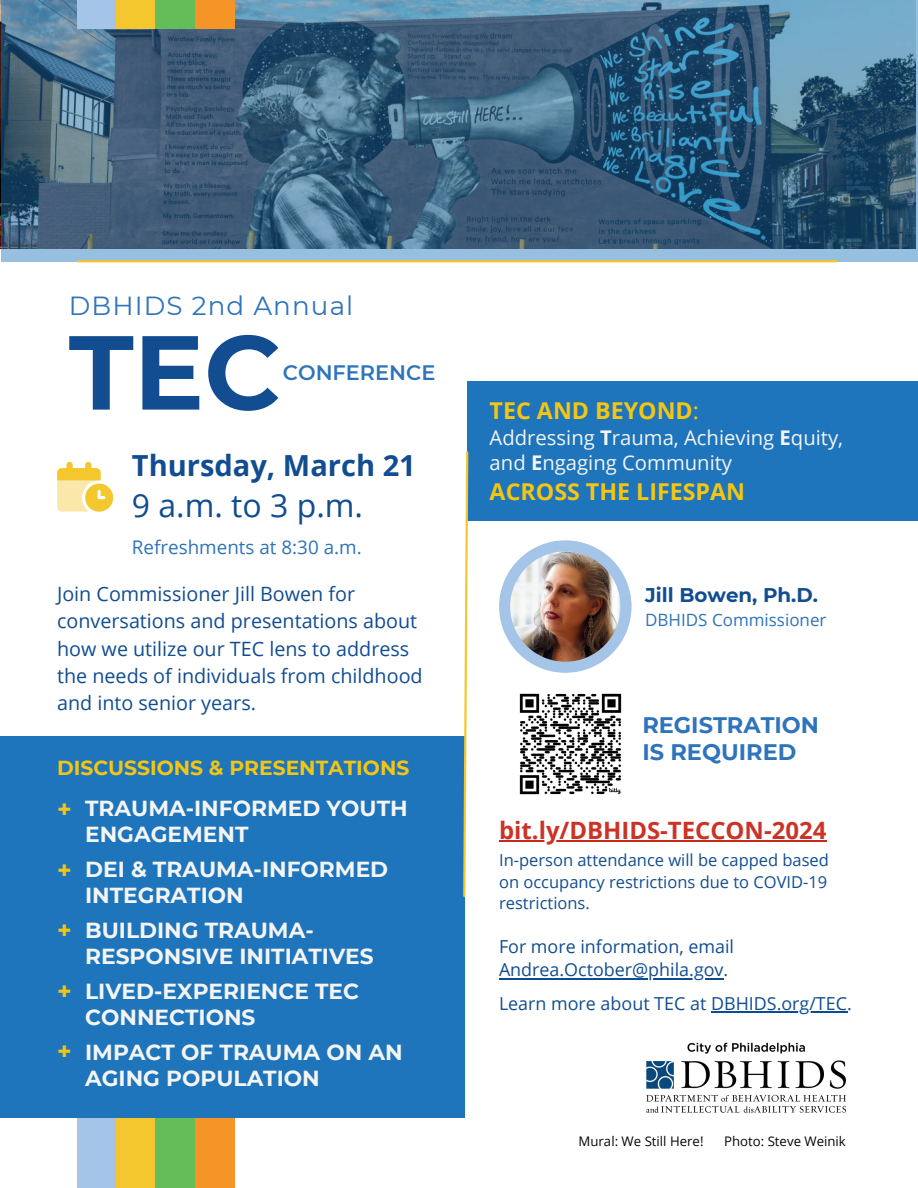
<style>
.page{position:relative;width:918px;height:1188px;background:#fff}
.page>*{position:absolute;margin:0;border:0;box-sizing:border-box;transform-origin:0 0}
.t1{font:700 105px "Montserrat";color:#114d90}
.t2{font:31.95px "Open Sans";color:#114d90}
.t3{font:700 29.1px "Open Sans";color:#114d90}
.t4{font:26.1px "Montserrat";letter-spacing:.045em;color:#2f74ba}
.t5{font:700 24.45px "Montserrat";color:#f4c613}
.t6{font:700 23.85px "Open Sans";color:#cc3226}
.t7{font:700 23.25px "Open Sans";color:#f4c613}
.t8{font:700 22.5px/26.4px "Montserrat";color:#2f74ba}
.t9{font:700 21.75px/25.8px "Montserrat";color:#f4f4f3}
.t10{font:600 20.85px "Montserrat";color:#2f74ba}
.t11{font:20.25px/25.8px "Open Sans";color:#f4f4f3}
.t12{font:700 20.25px "Montserrat";color:#f4c613}
.t13{font:19.8px/27.3px "Open Sans";color:#114d90}
.t14{font:700 19.8px "Montserrat";color:#114d90}
.t15{font:18.9px "Open Sans";color:#2f74ba}
.t16{font:17.85px/23px "Open Sans";color:#114d90}
.t17{font:16.95px "Open Sans";color:#2f74ba}
.t18{font:16.5px/21.3px "Open Sans";color:#114d90;text-align:justify}
.t19{font:13.2px "Open Sans";color:#080704}
.s1{font-size:24.45px;color:#f4c613}
.s2{font-weight:400}
.s3{font-weight:700}
</style>
<div class="page">
<div style="left:77px;top:1106px;width:39px;height:82px;background:#a4c5e7"></div>
<div style="left:116px;top:1106px;width:40px;height:82px;background:#f3c72d"></div>
<div style="left:156px;top:1106px;width:39px;height:82px;background:#65bd5a"></div>
<div style="left:195px;top:1106px;width:39px;height:82px;background:#f69527"></div>
<div style="left:0;top:736px;width:464px;height:381px;background:#1e75bc"></div>
<div style="left:467px;top:382px;width:451px;height:139px;background:#1e75bc"></div>
<svg style="left:463px;top:451px;width:6px;height:447px"></svg>
<img style="left:646px;top:1042px;width:201px;height:71px">
<svg style="left:57px;top:462px;width:56px;height:49px"></svg>
<svg style="left:1px;top:0;width:917px;height:261px;background:#426784"></svg>
<svg style="left:499px;top:540px;width:133px;height:133px"></svg>
<img style="left:510px;top:551px;width:111px;height:111px">
<hr style="left:78px;top:260px;width:758px;height:2px;background:#f3c72d">
<img style="left:519px;top:693px;width:103px;height:102px">
<hr style="left:499px;top:840px;width:327px;height:2px;background:#cb281c">
<hr style="left:499px;top:978px;width:225px;height:1px;background:#0b4d92">
<hr style="left:711px;top:1011px;width:136px;height:2px;background:#0b4d92">
<div style="left:77px;top:0;width:39px;height:29px;background:#a4c5e7"></div>
<div style="left:116px;top:0;width:40px;height:29px;background:#f3c72d"></div>
<div style="left:156px;top:0;width:39px;height:29px;background:#65bd5a"></div>
<div style="left:195px;top:0;width:39px;height:29px;background:#f69527"></div>
<p class="t4" style="left:69px;top:288px;width:286px">DBHIDS 2nd Annual</p>
<h1 class="t1" style="left:69px;top:297px;width:214px">TEC</h1>
<p class="t10" style="left:283px;top:358px;width:154px">CONFERENCE</p>
<h3 class="t3" style="left:132px;top:444px;width:286px">Thursday, March 21</h3>
<h2 class="t2" style="left:132px;top:483px;width:233px">9 a.m. to 3 p.m.</h2>
<p class="t15" style="left:132px;top:534px;width:231px">Refreshments at 8:30 a.m.</p>
<p class="t13" style="left:57px;top:580px;width:367px">Join Commissioner Jill Bowen for conversations and presentations about how we utilize our TEC lens to address the needs of individuals from childhood and into senior years.</p>
<p class="t12" style="left:57px;top:753px;width:354px">DISCUSSIONS &amp; PRESENTATIONS</p>
<p class="t5" style="left:57px;top:792px;width:16px">+</p>
<p class="t9" style="left:85px;top:795px;width:324px">TRAUMA-INFORMED YOUTH<br>ENGAGEMENT</p>
<p class="t5" style="left:57px;top:852px;width:16px">+</p>
<p class="t5" style="left:57px;top:913px;width:16px">+</p>
<p class="t5" style="left:57px;top:973px;width:16px">+</p>
<p class="t9" style="left:85px;top:856px;width:305px">DEI &amp; TRAUMA-INFORMED<br>INTEGRATION</p>
<p class="t9" style="left:85px;top:916px;width:290px">BUILDING TRAUMA-<br>RESPONSIVE INITIATIVES</p>
<p class="t9" style="left:85px;top:977px;width:275px">LIVED-EXPERIENCE TEC<br>CONNECTIONS</p>
<p class="t9" style="left:85px;top:1038px;width:319px;text-indent:-28px"><span class="s1">+</span> IMPACT OF TRAUMA ON AN<br>AGING POPULATION</p>
<p class="t7" style="left:490px;top:394px;width:211px">TEC AND BEYOND<span class="s2">:</span></p>
<p class="t11" style="left:490px;top:424px;width:355px">Addressing <span class="s3">T</span>rauma, Achieving <span class="s3">E</span>quity, and <span class="s3">E</span>ngaging Community</p>
<p class="t7" style="left:490px;top:475px;width:257px">ACROSS THE LIFESPAN</p>
<p class="t14" style="left:645px;top:581px;width:174px">Jill Bowen, Ph.D.</p>
<p class="t17" style="left:645px;top:608px;width:183px">DBHIDS Commissioner</p>
<p class="t8" style="left:642px;top:711px;width:178px">REGISTRATION<br>IS REQUIRED</p>
<p class="t6" style="left:499px;top:813px;width:329px">bit.ly/DBHIDS-TECCON-2024</p>
<p class="t18" style="left:499px;top:849px;width:331px">In-person attendance will be capped based on occupancy restrictions due to COVID-19 restrictions.</p>
<p class="t16" style="left:499px;top:935px;width:237px">For more information, email<br>Andrea.October@phila.gov.</p>
<p class="t16" style="left:499px;top:992px;width:354px">Learn more about TEC at DBHIDS.org/TEC.</p>
<p class="t19" style="left:579px;top:1132px;width:126px">Mural: We Still Here!</p>
<p class="t19" style="left:724px;top:1132px;width:123px">Photo: Steve Weinik</p>
</div>
